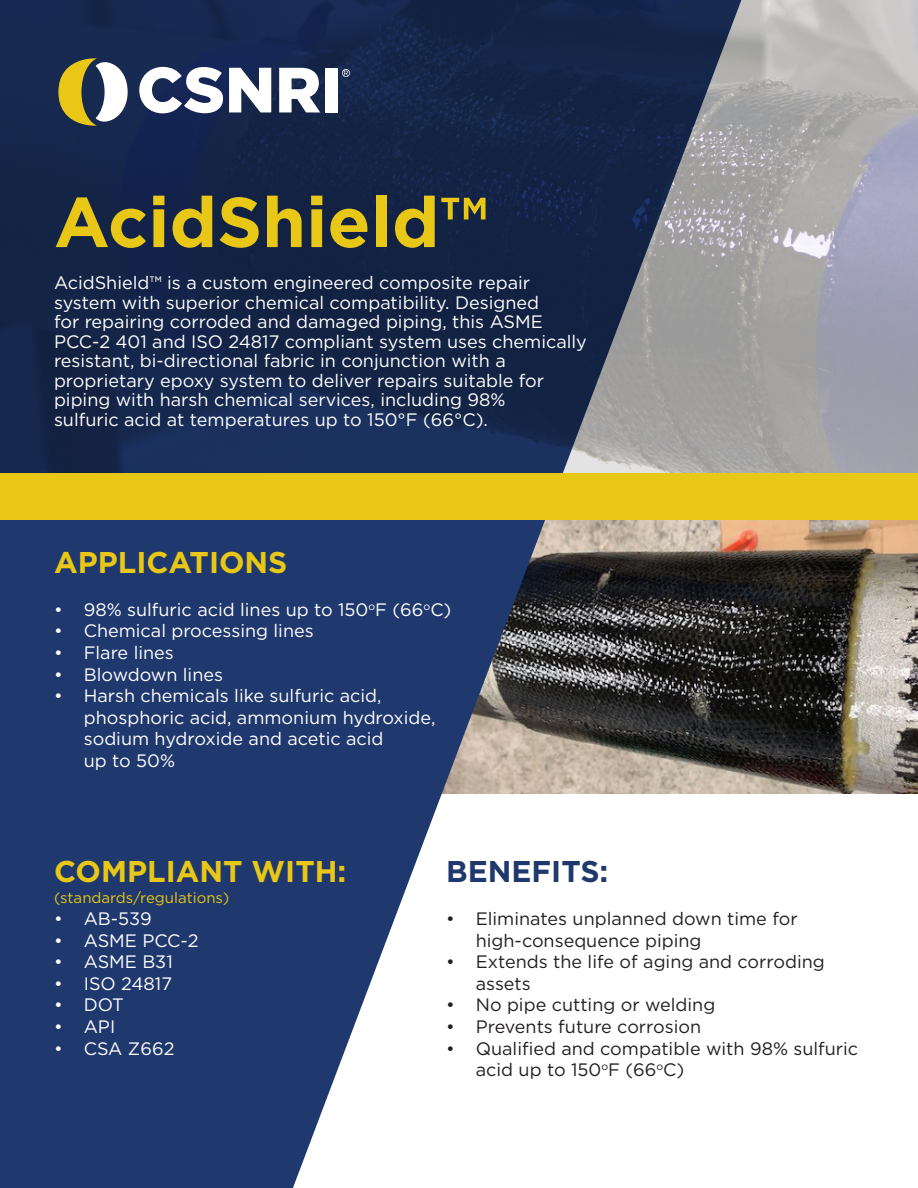
<style>
.page{position:relative;width:918px;height:1188px;background:#fff}
.page>*{position:absolute;margin:0;border:0;box-sizing:border-box;transform-origin:0 0}
.t1{font:700 70.5px "Gotham";color:#e8c717}
.t2{font:700 30px "Gotham";color:#e8c717}
.t3{font:700 30px "Gotham";color:#1f386d}
.t4{font:18px/21.6px "Gotham";color:#fff}
.t5{font:18px/21.6px "Gotham";color:#231f20}
.t6{font:15px "Gotham";color:#e8c717}
</style>
<div class="page">
<img style="left:741px;top:520px;width:177px;height:274px">
<svg style="left:0;top:520px;width:741px;height:668px;fill:#1f386d"></svg>
<img style="left:0;top:0;width:918px;height:473px">
<svg style="left:58px;top:56px;width:70px;height:72px"></svg>
<svg style="left:139px;top:67px;width:84px;height:46px"></svg>
<svg style="left:229px;top:68px;width:42px;height:44px"></svg>
<svg style="left:279px;top:68px;width:41px;height:44px"></svg>
<div style="left:325px;top:68px;width:13px;height:44px;background:#fff"></div>
<svg style="left:342px;top:69px;width:8px;height:8px"></svg>
<div style="left:0;top:473px;width:918px;height:47px;background:#e8c717"></div>
<p class="t1" style="left:54px;top:175px;width:436px">AcidShield™</p>
<p class="t4" style="left:54px;top:272px;width:478px">AcidShield™ is a custom engineered composite repair</p>
<p class="t4" style="left:54px;top:291px;width:487px">system with superior chemical compatibility. Designed</p>
<p class="t4" style="left:54px;top:311px;width:490px">for repairing corroded and damaged piping, this ASME</p>
<p class="t4" style="left:54px;top:331px;width:534px;line-height:19.5px">PCC-2 401 and ISO 24817 compliant system uses chemically resistant, bi-directional fabric in conjunction with a</p>
<p class="t4" style="left:54px;top:369px;width:492px">proprietary epoxy system to deliver repairs suitable for</p>
<p class="t4" style="left:54px;top:389px;width:453px">piping with harsh chemical services, including 98%</p>
<p class="t4" style="left:54px;top:408px;width:435px">sulfuric acid at temperatures up to 150°F (66°C).</p>
<p class="t2" style="left:54px;top:542px;width:235px">APPLICATIONS</p>
<p class="t4" style="left:54px;top:598px;width:399px">• 98% sulfuric acid lines up to 150<sup>o</sup>F (66<sup>o</sup>C)</p>
<p class="t4" style="left:54px;top:620px;width:261px">• Chemical processing lines</p>
<p class="t4" style="left:54px;top:641px;width:121px">• Flare lines</p>
<p class="t4" style="left:54px;top:663px;width:171px">• Blowdown lines</p>
<p class="t4" style="left:84px;top:685px;width:353px;text-indent:-30px">• Harsh chemicals like sulfuric acid, phosphoric acid, ammonium hydroxide, sodium hydroxide and acetic acid<br>up to 50%</p>
<p class="t2" style="left:54px;top:851px;width:294px">COMPLIANT WITH:</p>
<p class="t6" style="left:54px;top:888px;width:177px">(standards/regulations)</p>
<p class="t4" style="left:54px;top:907px;width:99px">• AB-539</p>
<p class="t4" style="left:54px;top:929px;width:146px">• ASME PCC-2</p>
<p class="t4" style="left:54px;top:951px;width:120px">• ASME B31</p>
<p class="t4" style="left:54px;top:972px;width:120px">• ISO 24817</p>
<p class="t4" style="left:54px;top:994px;width:71px">• DOT</p>
<p class="t4" style="left:54px;top:1015px;width:63px">• API</p>
<p class="t4" style="left:54px;top:1037px;width:122px">• CSA Z662</p>
<p class="t3" style="left:446px;top:851px;width:164px">BENEFITS:</p>
<p class="t5" style="left:476px;top:907px;width:323px;text-indent:-30px">• Eliminates unplanned down time for high-consequence piping</p>
<p class="t5" style="left:476px;top:951px;width:351px;text-indent:-30px">• Extends the life of aging and corroding assets</p>
<p class="t5" style="left:446px;top:994px;width:271px">• No pipe cutting or welding</p>
<p class="t5" style="left:446px;top:1015px;width:257px">• Prevents future corrosion</p>
<p class="t5" style="left:476px;top:1037px;width:384px;text-indent:-30px">• Qualified and compatible with 98% sulfuric acid up to 150<sup>o</sup>F (66<sup>o</sup>C)</p>
</div>
